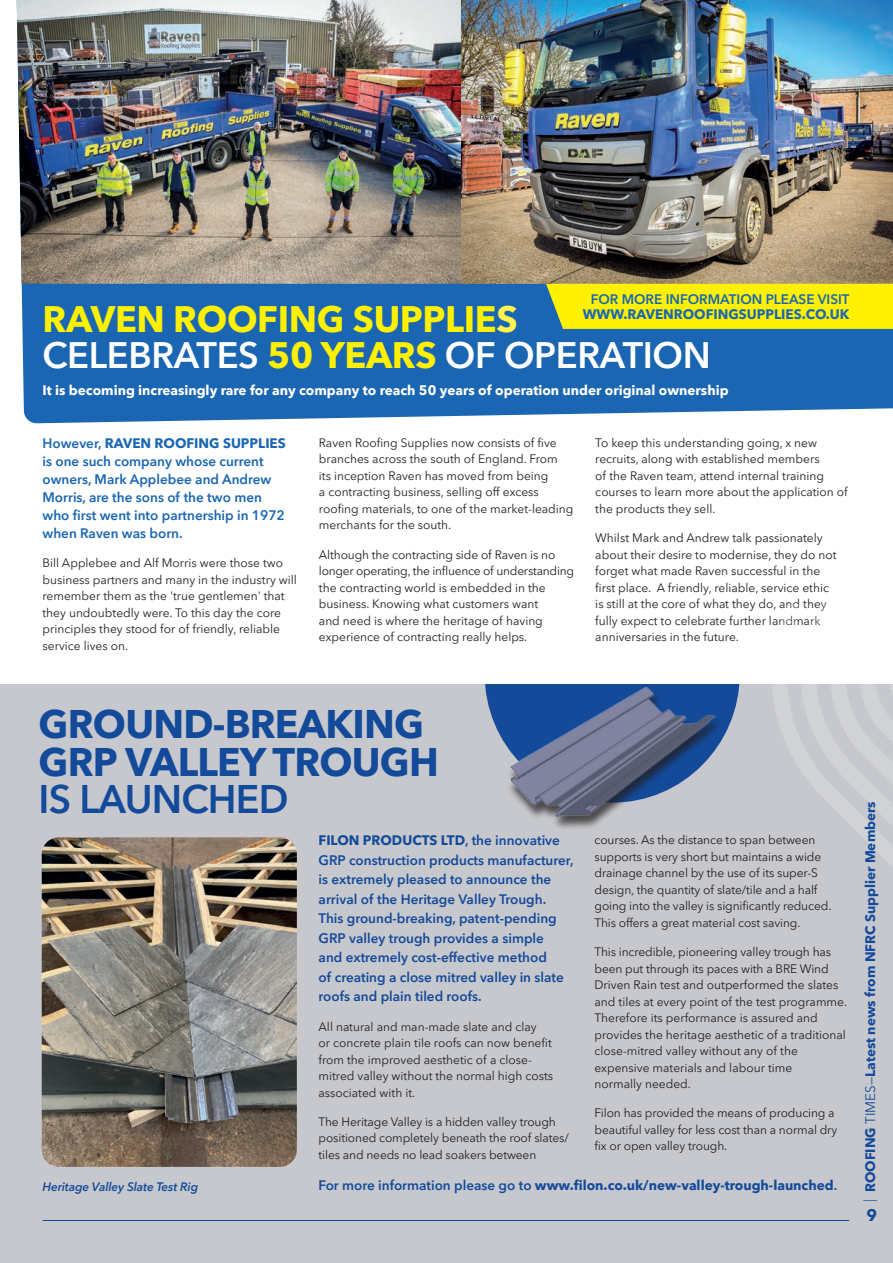
<style>
.page{position:relative;width:893px;height:1263px;background:#fff}
.page>*{position:absolute;margin:0;border:0;box-sizing:border-box;transform-origin:0 0}
.t1{font:700 39px/37.5px "Avenir Next W1 G";letter-spacing:-.02em;color:#134a9a}
.t2{font:600 39px "Avenir Next W1 G";letter-spacing:-.02em;color:#134a9a}
.t3{font:700 36px/36px "Avenir Next W1 G";letter-spacing:-.01em;color:#fff101}
.t4{font:700 16.5px "Avenir Next W1 G";color:#134a9a}
.t5{font:600 13.5px/19.5px "Avenir Next W1 G";color:#134a9a}
.t6{font:600 13.5px/18px "Avenir Next W1 G";color:#1a66b2}
.t7{font:700 13.5px "Avenir Next W1 G";color:#134a9a}
.t8{font:700 13.5px "Avenir Next W1 G";color:#fff}
.t9{font:700 13.5px "Avenir Next W1 G";color:#1a66b2}
.t10{font:12px/16.5px "Avenir Next W1 G";color:#231f20}
.t11{font:italic 600 12px "Avenir Next W1 G";letter-spacing:-.01em;color:#134a9a}
.s1{color:#fff34f}
.s2{font-weight:600;color:#fff}
.s3{font-weight:700}
.s4{font-weight:600}
.s5{font-weight:300}
.s6{font-weight:400}
</style>
<div class="page">
<div style="left:0;top:685px;width:893px;height:578px;background:#c7c8cd"></div>
<svg style="left:485px;top:685px;width:255px;height:49px"></svg>
<svg style="left:16px;top:0;width:877px;height:423px;background:#2970b7"></svg>
<img style="left:17px;top:0;width:876px;height:284px">
<div style="left:546px;top:284px;width:347px;height:45px;background:#fff101"></div>
<hr style="left:43px;top:1220px;width:806px;height:1px;background:#134a9a">
<img style="left:42px;top:837px;width:255px;height:330px">
<div style="left:506px;top:688px;width:219px;height:142px;background:#231f20;opacity:.75"></div>
<img style="left:499px;top:684px;width:217px;height:146px">
<p class="t6" style="left:591px;top:289px;width:260px">FOR MORE INFORMATION PLEASE VISIT</p>
<p class="t9" style="left:583px;top:303px;width:268px">WWW.RAVENROOFINGSUPPLIES.CO.UK</p>
<h2 class="t3" style="left:43px;top:299px;width:670px">RAVEN ROOFING SUPPLIE<span class="s1">S<br></span><span class="s2">CELEBRATES</span> 50 YEARS <span class="s2">OF OPERATION</span></h2>
<p class="t8" style="left:43px;top:379px;width:687px">It is becoming increasingly rare for any company to reach 50 years of operation under original ownership</p>
<p class="t6" style="left:43px;top:433px;width:245px">However, <span class="s3">RAVEN ROOFING SUPPLIES </span>is one such company whose current owners, Mark Applebee and Andrew<br>Morris, are the sons of the two men who first went into partnership in 1972 when Raven was born.</p>
<p class="t10" style="left:43px;top:554px;width:256px">Bill Applebee and Alf Morris were those two business partners and many in the industry will remember them as the 'true gentlemen' that they undoubtedly were. To this day the core principles they stood for of friendly, reliable service lives on.</p>
<p class="t10" style="left:319px;top:433px;width:256px">Raven Roofing Supplies now consists of five branches across the south of England. From<br>its inception Raven has moved from being<br>a contracting business, selling off excess roofing materials, to one of the market-leading merchants for the south.</p>
<p class="t10" style="left:319px;top:545px;width:257px">Although the contracting side of Raven is no longer operating, the influence of understanding the contracting world is embedded in the business. Knowing what customers want<br>and need is where the heritage of having experience of contracting really helps.</p>
<p class="t10" style="left:595px;top:433px;width:254px">To keep this understanding going, x new recruits, along with established members<br>of the Raven team, attend internal training courses to learn more about the application of the products they sell.</p>
<p class="t10" style="left:595px;top:529px;width:243px">Whilst Mark and Andrew talk passionately about their desire to modernise, they do not forget what made Raven successful in the first place. A friendly, reliable, service ethic is still at the core of what they do, and they fully expect to celebrate further landmark anniversaries in the future.</p>
<h1 class="t1" style="left:39px;top:703px;width:402px">GROUND-BREAKING<br>GRP VALLEY TROUGH</h1>
<h1 class="t2" style="left:39px;top:768px;width:252px">IS LAUNCHED</h1>
<p class="t5" style="left:319px;top:830px;width:257px"><span class="s3">FILON PRODUCTS LTD</span>, the innovative GRP construction products manufacturer, is extremely pleased to announce the arrival of the Heritage Valley Trough.<br>This ground-breaking, patent-pending GRP valley trough provides a simple<br>and extremely cost-effective method<br>of creating a close mitred valley in slate roofs and plain tiled roofs.</p>
<p class="t10" style="left:319px;top:1017px;width:236px">All natural and man-made slate and clay<br>or concrete plain tile roofs can now benefit from the improved aesthetic of a close&shy;mitred valley without the normal high costs associated with it.</p>
<p class="t10" style="left:319px;top:1112px;width:252px">The Heritage Valley is a hidden valley trough positioned completely beneath the roof slates/ tiles and needs no lead soakers between</p>
<p class="t10" style="left:594px;top:831px;width:238px">courses. As the distance to span between supports is very short but maintains a wide drainage channel by the use of its super-S design, the quantity of slate/tile and a half going into the valley is significantly reduced.<br>This offers a great material cost saving.</p>
<p class="t10" style="left:594px;top:942px;width:254px">This incredible, pioneering valley trough has been put through its paces with a BRE Wind Driven Rain test and outperformed the slates and tiles at every point of the test programme.<br>Therefore its performance is assured and provides the heritage aesthetic of a traditional close-mitred valley without any of the expensive materials and labour time<br>normally needed.</p>
<p class="t10" style="left:594px;top:1104px;width:244px">Filon has provided the means of producing a beautiful valley for less cost than a normal dry fix or open valley trough.</p>
<p class="t7" style="left:319px;top:1174px;width:520px"><span class="s4">For more information please go to</span> www.filon.co.uk/new-valley-trough-launched<span class="s4">.</span></p>
<p class="t11" style="left:43px;top:1177px;width:157px">Heritage Valley Slate Test Rig</p>
<p class="t7" style="left:860px;top:1202px;width:402px;rotate:-90deg"><span class="s5">|</span> ROOFING <span class="s6">TIMES—</span>Latest news from NFRC Supplier Members</p>
<h3 class="t4" style="left:866px;top:1201px;width:12px">9</h3>
</div>
